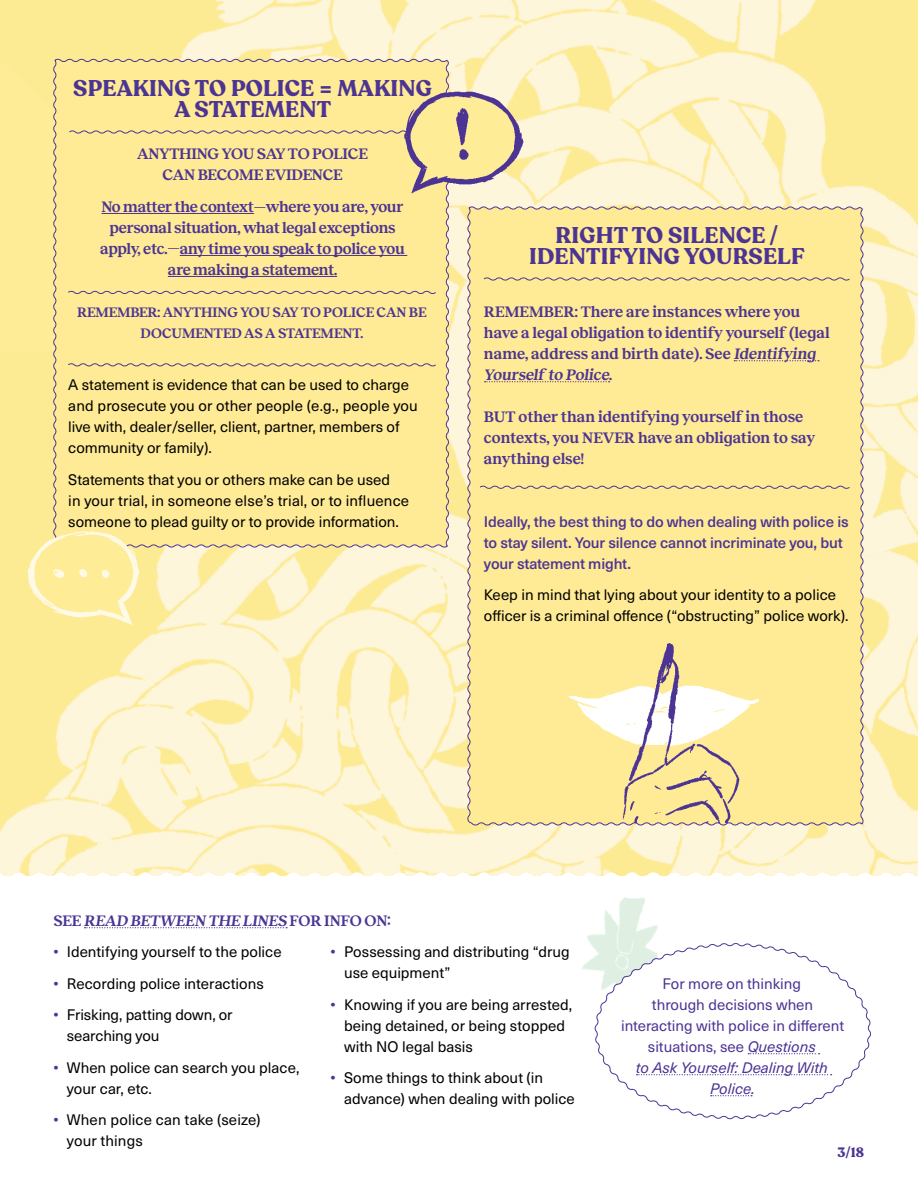
<style>
.page{position:relative;width:918px;height:1188px;background:#fff}
.page>*{position:absolute;margin:0;border:0;box-sizing:border-box;transform-origin:0 0}
.title_level_2{font:700 22.5px/21px "Recoleta";letter-spacing:.01em;color:#4c3494;text-align:center}
.Highlight{font:600 15.75px/21px "Reckless";letter-spacing:-.015em;color:#4c3494}
.Table_Content{font:15px/21px "Neue Haas Unica W1 G";color:#000}
.Table_Content-2{font:15px/21px "Neue Haas Unica W1 G";color:#4c3494;text-align:center}
.Table_Content-3{font:500 15px/21px "Neue Haas Unica W1 G";letter-spacing:-.01em;color:#4c3494}
.Table_Content-4{font:600 14.25px/21px "Reckless";letter-spacing:-.005em;color:#4c3494;text-align:center}
.t1{font:700 13.5px "Recoleta";color:#4c3494}
.s1{font-weight:500;color:#4c3494}
.s2{font-style:italic}
</style>
<div class="page">
<img style="left:0;top:615px;width:918px;height:261px">
<img style="left:0;top:0;width:918px;height:615px">
<div style="left:52px;top:58px;width:398px;height:491px;background:#ffeb95"></div>
<div style="left:466px;top:205px;width:399px;height:622px;background:#ffeb95"></div>
<svg style="left:483px;top:276px;width:368px;height:6px"></svg>
<svg style="left:734px;top:360px;width:85px;height:1px"></svg>
<svg style="left:485px;top:381px;width:125px;height:1px"></svg>
<svg style="left:479px;top:485px;width:372px;height:5px"></svg>
<img style="left:565px;top:676px;width:212px;height:90px">
<img style="left:619px;top:637px;width:124px;height:185px">
<img style="left:582px;top:897px;width:76px;height:73px">
<svg style="left:85px;top:927px;width:202px;height:1px"></svg>
<svg style="left:595px;top:942px;width:276px;height:178px"></svg>
<hr style="left:102px;top:213px;width:152px;height:1px;background:#4c3494">
<hr style="left:180px;top:255px;width:227px;height:1px;background:#4c3494">
<hr style="left:168px;top:276px;width:169px;height:1px;background:#4c3494">
<svg style="left:67px;top:290px;width:370px;height:5px"></svg>
<svg style="left:67px;top:362px;width:370px;height:5px"></svg>
<img style="left:23px;top:528px;width:115px;height:109px">
<div style="left:68px;top:93px;width:322px;height:96px;background:#ffeb95"></div>
<img style="left:390px;top:85px;width:150px;height:111px">
<p class="title_level_2" style="left:73px;top:78px;width:360px">SPEAKING TO POLICE = MAKING<br>A STATEMENT</p>
<p class="Highlight" style="left:137px;top:142px;width:232px;text-align:center">ANYTHING YOU SAY TO POLICE<br>CAN BECOME EVIDENCE</p>
<p class="Highlight" style="left:100px;top:194px;width:306px;text-align:center">No matter the context—where you are, your personal situation, what legal exceptions apply, etc.—any time you speak to police you are making a statement.</p>
<p class="Table_Content-4" style="left:77px;top:300px;width:351px">REMEMBER: ANYTHING YOU SAY TO POLICE CAN BE<br>DOCUMENTED AS A STATEMENT.</p>
<p class="Table_Content" style="left:68px;top:373px;width:351px">A statement is evidence that can be used to charge and prosecute you or other people (e.g., people you live with, dealer/seller, client, partner, members of community or family).</p>
<p class="Table_Content" style="left:68px;top:468px;width:342px">Statements that you or others make can be used<br>in your trial, in someone else’s trial, or to influence someone to plead guilty or to provide information.</p>
<p class="title_level_2" style="left:529px;top:225px;width:277px">RIGHT TO SILENCE /<br>IDENTIFYING YOURSELF</p>
<p class="Highlight" style="left:484px;top:299px;width:347px">REMEMBER: There are instances where you have a legal obligation to identify yourself (legal name, address and birth date). See Identifying Yourself to Police.</p>
<p class="Highlight" style="left:484px;top:404px;width:333px">BUT other than identifying yourself in those contexts, you NEVER have an obligation to say anything else!</p>
<p class="Table_Content-3" style="left:484px;top:510px;width:366px">Ideally, the best thing to do when dealing with police is to stay silent. Your silence cannot incriminate you, but your statement might.</p>
<p class="Table_Content" style="left:484px;top:583px;width:366px">Keep in mind that lying about your identity to a police officer is a criminal offence (“obstructing” police work).</p>
<p class="Highlight" style="left:53px;top:908px;width:339px">S E E READ BETWEEN THE LINES F O R I N F O O N :</p>
<p class="Table_Content" style="left:53px;top:940px;width:230px"><span class="s1">•</span> Identifying yourself to the police</p>
<p class="Table_Content" style="left:53px;top:972px;width:212px"><span class="s1">•</span> Recording police interactions</p>
<p class="Table_Content" style="left:67px;top:1003px;width:167px;text-indent:-14px"><span class="s1">•</span> Frisking, patting down, or searching you</p>
<p class="Table_Content" style="left:67px;top:1056px;width:234px;text-indent:-14px"><span class="s1">•</span> When police can search you place, your car, etc.</p>
<p class="Table_Content" style="left:67px;top:1108px;width:195px;text-indent:-14px"><span class="s1">•</span> When police can take (seize) your things</p>
<p class="Table_Content" style="left:344px;top:940px;width:227px;text-indent:-14px"><span class="s1">•</span> Possessing and distributing “drug use equipment”</p>
<p class="Table_Content" style="left:344px;top:993px;width:230px;text-indent:-14px"><span class="s1">•</span> Knowing if you are being arrested, being detained, or being stopped with NO legal basis</p>
<p class="Table_Content" style="left:344px;top:1066px;width:232px;text-indent:-14px"><span class="s1">•</span> Some things to think about (in advance) when dealing with police</p>
<p class="Table_Content-2" style="left:621px;top:972px;width:225px">For more on thinking<br>through decisions when interacting with police in different situations, see <span class="s2">Questions<br>to Ask Yourself: Dealing With<br>Police.</span></p>
<p class="t1" style="left:837px;top:1143px;width:28px">3/18</p>
</div>
